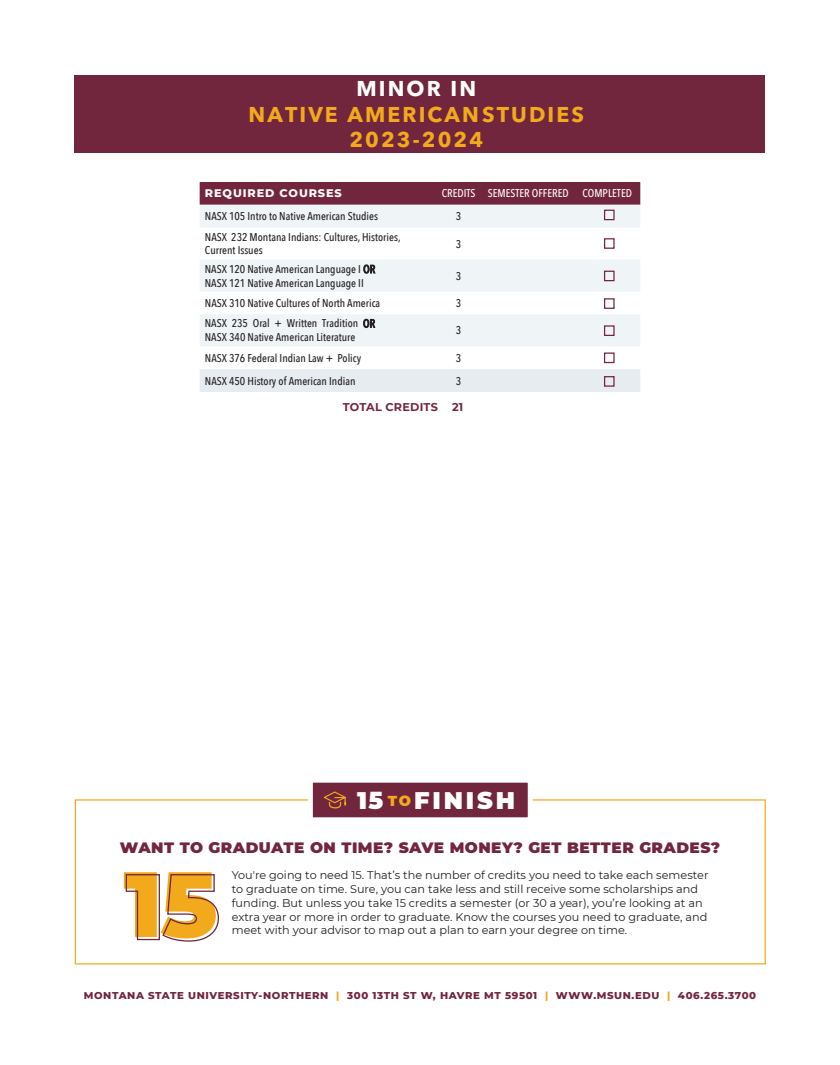
<style>
.page{position:relative;width:840px;height:1065px;background:#fff}
.page>*{position:absolute;margin:0;border:0;box-sizing:border-box;transform-origin:0 0}
.t1{font:900 92.5px "Montserrat";color:#f2aa1c}
.t2{font:900 24px "Montserrat";letter-spacing:.12em;color:#fff}
.t3{font:700 21.25px/25.5px "Avenir Next LT Pro";letter-spacing:.1em;color:#f2aa1c;text-align:center}
.t4{font:900 15px "Montserrat";letter-spacing:.03em;color:#72263d}
.t5{font:11.25px/13.8px "Montserrat";color:#231f20}
.t6{font:500 11.25px/13.5px "Avenir Next Condensed";color:#231f20}
.t7{font:500 11.25px "Avenir Next Condensed";color:#fff}
.t8{font:800 11.25px "Montserrat";letter-spacing:.08em;color:#fbf9f9}
.t9{font:700 11.25px "Montserrat";letter-spacing:.02em;color:#72263d}
.t10{font:800 10.12px "Montserrat";letter-spacing:.06em;color:#72263d}
.s1{color:#fff}
.s2{font-size:14.38px;color:#f2aa1c}
.s3{color:#f2aa1c}
</style>
<div class="page">
<div style="left:75px;top:75px;width:690px;height:77px;background:#72263d"></div>
<div style="left:200px;top:182px;width:440px;height:23px;background:#72263d"></div>
<svg style="left:200px;top:205px;width:440px;height:141px;fill:#eff4f7"></svg>
<div style="left:200px;top:369px;width:440px;height:23px;background:#e7ecf1"></div>
<div style="left:604px;top:210px;width:11px;height:10px;border:1px solid #72263d"></div>
<div style="left:604px;top:271px;width:11px;height:10px;border:1px solid #72263d"></div>
<div style="left:604px;top:298px;width:11px;height:11px;border:1px solid #72263d"></div>
<div style="left:604px;top:325px;width:11px;height:11px;border:1px solid #72263d"></div>
<div style="left:75px;top:799px;width:691px;height:165px;border:1px solid #f2aa1c"></div>
<svg style="left:305px;top:782px;width:230px;height:36px;background:#813c4f"></svg>
<div style="left:604px;top:238px;width:11px;height:11px;border:1px solid #72263d"></div>
<div style="left:604px;top:353px;width:11px;height:10px;border:1px solid #72263d"></div>
<div style="left:604px;top:376px;width:11px;height:11px;border:1px solid #72263d"></div>
<p class="t3" style="left:248px;top:76px;width:337px"><span class="s1">MINOR IN<br></span>NATIVE AMERICANSTUDIES<br>2023-2024</p>
<p class="t8" style="left:205px;top:185px;width:138px">REQUIRED COURSES</p>
<p class="t7" style="left:442px;top:187px;width:35px">CREDITS</p>
<p class="t7" style="left:488px;top:187px;width:83px">SEMESTER OFFERED</p>
<p class="t7" style="left:583px;top:187px;width:51px">COMPLETED</p>
<p class="t6" style="left:205px;top:209px;width:175px">NASX 105 Intro to Native American Studies</p>
<p class="t6" style="left:456px;top:209px;width:7px">3</p>
<p class="t6" style="left:205px;top:230px;width:197px">NASX 232 Montana Indians: Cultures, Histories,<br>Current Issues</p>
<p class="t6" style="left:456px;top:237px;width:7px">3</p>
<p class="t6" style="left:205px;top:262px;width:172px">NASX 120 Native American Language I OR<br>NASX 121 Native American Language II</p>
<p class="t6" style="left:456px;top:269px;width:7px">3</p>
<p class="t6" style="left:205px;top:296px;width:177px">NASX 310 Native Cultures of North America</p>
<p class="t6" style="left:456px;top:296px;width:7px">3</p>
<p class="t6" style="left:205px;top:317px;width:172px">NASX 235 Oral + Written Tradition OR<br>NASX 340 Native American Literature</p>
<p class="t6" style="left:456px;top:324px;width:7px">3</p>
<p class="t6" style="left:205px;top:351px;width:158px">NASX 376 Federal Indian Law + Policy</p>
<p class="t6" style="left:456px;top:351px;width:7px">3</p>
<p class="t6" style="left:205px;top:374px;width:152px">NASX 450 History of American Indian</p>
<p class="t6" style="left:456px;top:374px;width:7px">3</p>
<p class="t9" style="left:343px;top:399px;width:97px">TOTAL CREDITS</p>
<p class="t9" style="left:452px;top:399px;width:13px">21</p>
<p class="t2" style="left:357px;top:782px;width:160px">15 <span class="s2">TO</span>FINISH</p>
<p class="t4" style="left:120px;top:837px;width:602px">WANT TO GRADUATE ON TIME? SAVE MONEY? GET BETTER GRADES?</p>
<p class="t1" style="left:123px;top:835px;width:96px">15</p>
<p class="t5" style="left:232px;top:868px;width:478px">You're going to need 15. That’s the number of credits you need to take each semester to graduate on time. Sure, you can take less and still receive some scholarships and funding. But unless you take 15 credits a semester (or 30 a year), you’re looking at an extra year or more in order to graduate. Know the courses you need to graduate, and meet with your advisor to map out a plan to earn your degree on time.</p>
<p class="t10" style="left:84px;top:988px;width:674px">MONTANA STATE UNIVERSITY-NORTHERN <span class="s3">|</span> 300 13TH ST W, HAVRE MT 59501 <span class="s3">|</span> WWW.MSUN.EDU <span class="s3">|</span> 406.265.3700</p>
</div>
